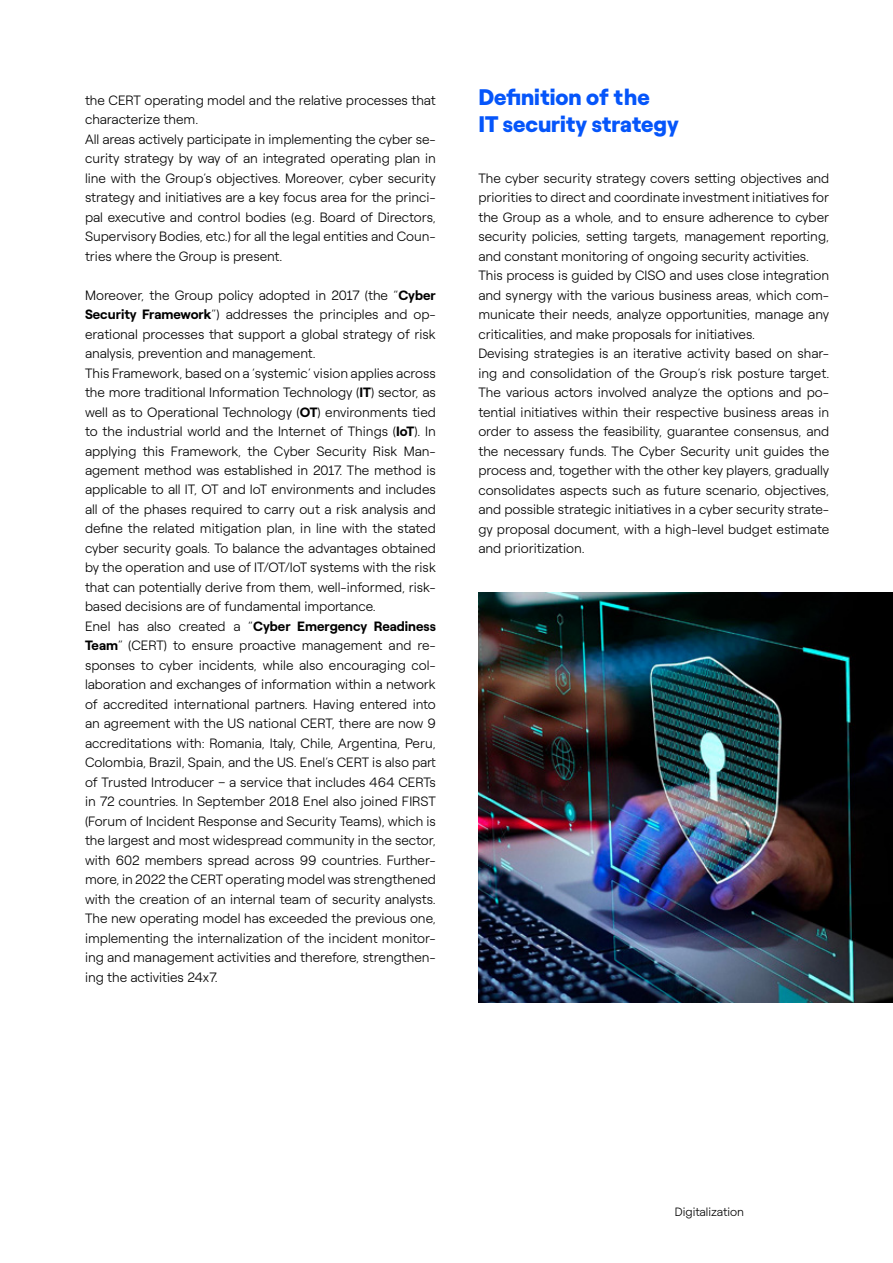
<style>
.page{position:relative;width:893px;height:1263px;background:#fff}
.page>*{position:absolute;margin:0;border:0;box-sizing:border-box;transform-origin:0 0}
.t1{font:900 22.5px/27px "Roobert ENEL";color:#0555fa}
.t2{font:300 13.5px/19.5px "Roobert ENEL";color:#000}
.t3{font:300 12px "Roobert ENEL";color:#000}
.s1{font-weight:700}
</style>
<div class="page">
<img style="left:478px;top:592px;width:415px;height:410px">
<p class="t2" style="left:85px;top:89px;width:352px">the CERT operating model and the relative processes that characterize them.<br>All areas actively participate in implementing the cyber se&shy;curity strategy by way of an integrated operating plan in line with the Group’s objectives. Moreover, cyber security strategy and initiatives are a key focus area for the princi&shy;pal executive and control bodies (e.g. Board of Directors, Supervisory Bodies, etc.) for all the legal entities and Coun&shy;tries where the Group is present.</p>
<p class="t2" style="left:85px;top:284px;width:352px">Moreover, the Group policy adopted in 2017 (the “<span class="s1">Cyber Security Framework</span>”) addresses the principles and op&shy;erational processes that support a global strategy of risk analysis, prevention and management.<br>This Framework, based on a ‘systemic’ vision applies across the more traditional Information Technology (<span class="s1">IT</span>) sector, as well as to Operational Technology (<span class="s1">OT</span>) environments tied to the industrial world and the Internet of Things (<span class="s1">IoT</span>). In applying this Framework, the Cyber Security Risk Man&shy;agement method was established in 2017. The method is applicable to all IT, OT and IoT environments and includes all of the phases required to carry out a risk analysis and define the related mitigation plan, in line with the stated cyber security goals. To balance the advantages obtained by the operation and use of IT/OT/IoT systems with the risk that can potentially derive from them, well-informed, risk&shy;based decisions are of fundamental importance.<br>Enel has also created a “<span class="s1">Cyber Emergency Readiness Team</span>” (CERT) to ensure proactive management and re&shy;sponses to cyber incidents, while also encouraging col&shy;laboration and exchanges of information within a network of accredited international partners. Having entered into an agreement with the US national CERT, there are now 9 accreditations with: Romania, Italy, Chile, Argentina, Peru, Colombia, Brazil, Spain, and the US. Enel’s CERT is also part of Trusted Introducer – a service that includes 464 CERTs in 72 countries. In September 2018 Enel also joined FIRST (Forum of Incident Response and Security Teams), which is the largest and most widespread community in the sector, with 602 members spread across 99 countries. Further&shy;more, in 2022 the CERT operating model was strengthened with the creation of an internal team of security analysts.<br>The new operating model has exceeded the previous one, implementing the internalization of the incident monitor&shy;ing and management activities and therefore, strengthen&shy;ing the activities 24x7.</p>
<h1 class="t1" style="left:478px;top:81px;width:202px">Definition of the<br>IT security strategy</h1>
<p class="t2" style="left:478px;top:167px;width:352px">The cyber security strategy covers setting objectives and priorities to direct and coordinate investment initiatives for the Group as a whole, and to ensure adherence to cyber security policies, setting targets, management reporting, and constant monitoring of ongoing security activities.<br>This process is guided by CISO and uses close integration and synergy with the various business areas, which com&shy;municate their needs, analyze opportunities, manage any criticalities, and make proposals for initiatives.<br>Devising strategies is an iterative activity based on shar&shy;ing and consolidation of the Group’s risk posture target.<br>The various actors involved analyze the options and po&shy;tential initiatives within their respective business areas in order to assess the feasibility, guarantee consensus, and the necessary funds. The Cyber Security unit guides the process and, together with the other key players, gradually consolidates aspects such as future scenario, objectives, and possible strategic initiatives in a cyber security strate&shy;gy proposal document, with a high-level budget estimate and prioritization.</p>
<p class="t3" style="left:675px;top:1203px;width:71px">Digitalization</p>
</div>
